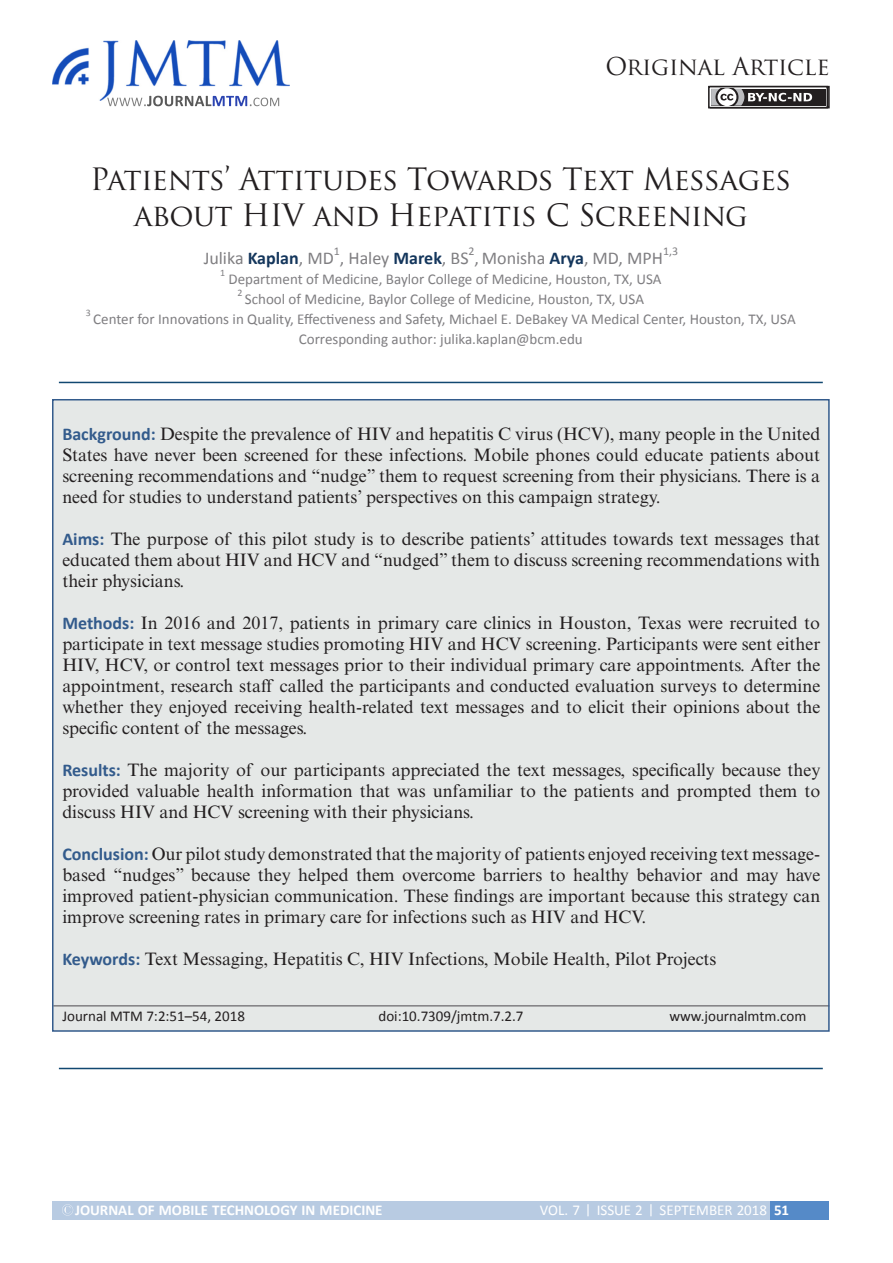
<style>
.page{position:relative;width:893px;height:1263px;background:#fff}
.page>*{position:absolute;margin:0;border:0;box-sizing:border-box;transform-origin:0 0}
.Chapter_title{font:30px/36px "Trajan Pro";letter-spacing:-.02em;color:#231f20;text-align:center}
.t1{font:24px "Trajan Pro";letter-spacing:-.01em;color:#231f20}
.Abstract_text{font:18px/21px "Times New Roman MT Std";color:#231f20;text-align:justify}
.Author{font:18px "Calibri";color:#7f7e81}
.Author_aff{font:15px "Calibri";color:#7f7e81}
.Abstract_footnote{font:15px "Calibri";color:#231f20}
.Running_head{font:700 15px "Calibri";color:#fff}
.Running_head-2{font:15px "Calibri";color:#fff}
.Folio{font:700 15px "Calibri";color:#fff}
.Author-2{font:11.85px "Calibri";color:#7f7e81}
.Author_aff-2{font:9.9px "Calibri";color:#7f7e81}
.s1{font-weight:700;color:#14365c}
.s2{font-family:"Calibri";font-weight:700;color:#335b8c}
</style>
<div class="page">
<img style="left:52px;top:41px;width:238px;height:60px">
<svg style="left:107px;top:96px;width:172px;height:10px"></svg>
<div style="left:770px;top:1201px;width:59px;height:18px;background:#558ac8"></div>
<div style="left:52px;top:1201px;width:718px;height:18px;background:#b8cbe2"></div>
<svg style="left:62px;top:1204px;width:11px;height:11px"></svg>
<svg style="left:587px;top:1204px;width:2px;height:12px"></svg>
<svg style="left:650px;top:1204px;width:1px;height:12px"></svg>
<hr style="left:59px;top:382px;width:764px;height:1px;background:#124871">
<hr style="left:59px;top:1068px;width:764px;height:1px;background:#124871">
<div style="left:53px;top:400px;width:776px;height:631px;background:#e5e8e7"></div>
<hr style="left:53px;top:1005px;width:776px;height:1px;background:#7f7e81">
<div style="left:708px;top:86px;width:120px;height:22px;border:2px solid #231f20"></div>
<div style="left:711px;top:89px;width:114px;height:17px;background:#231f20"></div>
<svg style="left:711px;top:89px;width:102px;height:17px"></svg>
<h2 class="t1" style="left:605px;top:51px;width:226px">Original Article</h2>
<p class="Chapter_title" style="left:90px;top:161px;width:703px">Patients’ Attitudes Towards Text Messages about HIV and Hepatitis C Screening</p>
<p class="Author" style="left:204px;top:247px;width:461px">Julika <span class="s1">Kaplan</span>, MD , Haley <span class="s1">Marek</span>, BS , Monisha <span class="s1">Arya</span>, MD, MPH</p>
<p class="Author-2" style="left:334px;top:243px;width:8px">1</p>
<p class="Author-2" style="left:469px;top:243px;width:8px">2</p>
<p class="Author-2" style="left:663px;top:243px;width:17px">1,3</p>
<p class="Author_aff-2" style="left:220px;top:267px;width:7px">1</p>
<p class="Author_aff" style="left:229px;top:270px;width:434px">Department of Medicine, Baylor College of Medicine, Houston, TX, USA</p>
<p class="Author_aff-2" style="left:238px;top:287px;width:7px">2</p>
<p class="Author_aff" style="left:245px;top:289px;width:401px">School of Medicine, Baylor College of Medicine, Houston, TX, USA</p>
<p class="Author_aff-2" style="left:86px;top:306px;width:7px">3</p>
<p class="Author_aff" style="left:93px;top:309px;width:704px">Center for Innovations in Quality, Effectiveness and Safety, Michael E. DeBakey VA Medical Center, Houston, TX, USA</p>
<p class="Author_aff" style="left:299px;top:329px;width:285px">Corresponding author: julika.kaplan@bcm.edu</p>
<p class="Abstract_text" style="left:62px;top:423px;width:759px"><span class="s2">Background:</span> Despite the prevalence of HIV and hepatitis C virus (HCV), many people in the United States have never been screened for these infections. Mobile phones could educate patients about screening recommendations and “nudge” them to request screening from their physicians. There is a need for studies to understand patients’ perspectives on this campaign strategy.</p>
<p class="Abstract_text" style="left:62px;top:528px;width:759px"><span class="s2">Aims:</span> The purpose of this pilot study is to describe patients’ attitudes towards text messages that educated them about HIV and HCV and “nudged” them to discuss screening recommendations with their physicians.</p>
<p class="Abstract_text" style="left:62px;top:612px;width:759px"><span class="s2">Methods:</span> In 2016 and 2017, patients in primary care clinics in Houston, Texas were recruited to participate in text message studies promoting HIV and HCV screening. Participants were sent either HIV, HCV, or control text messages prior to their individual primary care appointments. After the appointment, research staff called the participants and conducted evaluation surveys to determine whether they enjoyed receiving health-related text messages and to elicit their opinions about the specific content of the messages.</p>
<p class="Abstract_text" style="left:62px;top:759px;width:759px"><span class="s2">Results:</span> The majority of our participants appreciated the text messages, specifically because they provided valuable health information that was unfamiliar to the patients and prompted them to discuss HIV and HCV screening with their physicians.</p>
<p class="Abstract_text" style="left:62px;top:843px;width:759px"><span class="s2">Conclusion:</span> Our pilot study demonstrated that the majority of patients enjoyed receiving text message&shy;based “nudges” because they helped them overcome barriers to healthy behavior and may have improved patient-physician communication. These findings are important because this strategy can improve screening rates in primary care for infections such as HIV and HCV.</p>
<p class="Abstract_text" style="left:62px;top:948px;width:656px"><span class="s2">Keywords:</span> Text Messaging, Hepatitis C, HIV Infections, Mobile Health, Pilot Projects</p>
<p class="Abstract_footnote" style="left:62px;top:1006px;width:184px">Journal MTM 7:2:51–54, 2018</p>
<p class="Abstract_footnote" style="left:378px;top:1006px;width:147px">doi:10.7309/jmtm.7.2.7</p>
<p class="Abstract_footnote" style="left:669px;top:1006px;width:138px">www.journalmtm.com</p>
<p class="Running_head" style="left:75px;top:1200px;width:309px">JOURNAL OF MOBILE TECHNOLOGY IN MEDICINE</p>
<p class="Running_head-2" style="left:540px;top:1200px;width:229px">VOL. 7 ISSUE 2 SEPTEMBER 2018</p>
<p class="Folio" style="left:774px;top:1200px;width:17px">51</p>
</div>
